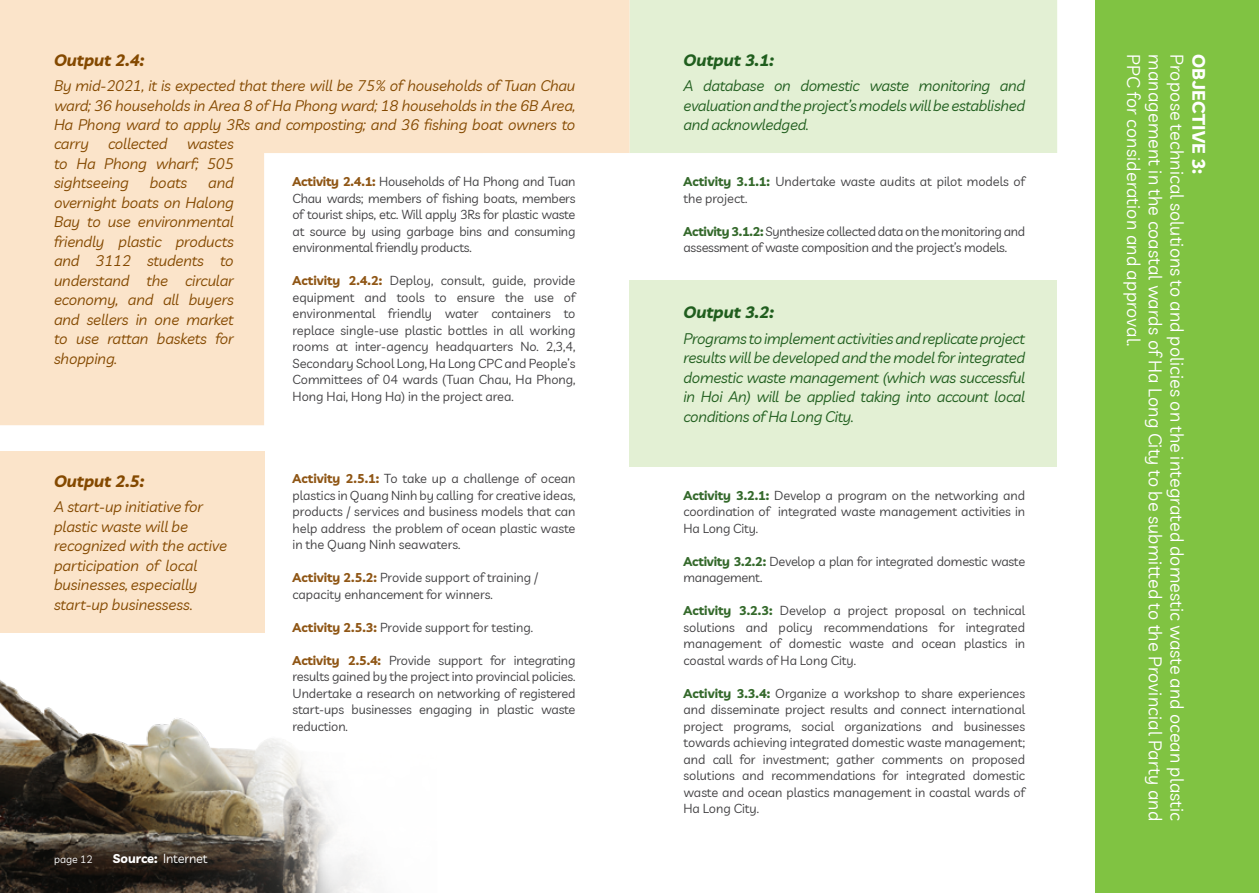
<style>
.page{position:relative;width:1259px;height:893px;background:#fff}
.page>*{position:absolute;margin:0;border:0;box-sizing:border-box;transform-origin:0 0}
.t1{font:18px "Livvic";letter-spacing:.01em;color:#fff}
.t2{font:700 18px "Livvic";letter-spacing:.02em;color:#fff}
.t3{font:italic 700 16.5px "Livvic";color:#844900}
.t4{font:italic 700 16.5px "Livvic";color:#205e1e}
.t5{font:italic 15px/19.5px "Livvic";letter-spacing:-.01em;color:#844900;text-align:justify}
.t6{font:italic 15px/19.5px "Livvic";letter-spacing:-.02em;color:#205e1e;text-align:justify}
.t7{font:12.75px/16.5px "Livvic";letter-spacing:-.01em;color:#414042;text-align:justify}
.t8{font:12.75px "Livvic";letter-spacing:-.01em;color:#fff}
.t9{font:10.5px "Livvic";color:#fff}
.s1{font-weight:700}
.s2{font-weight:700;color:#8f5615}
.s3{font-weight:700;color:#34692b}
</style>
<div class="page">
<div style="left:629px;top:280px;width:428px;height:186px;background:#e3f0d4"></div>
<div style="left:629px;top:0;width:428px;height:153px;background:#e3f0d4"></div>
<img style="left:0;top:626px;width:363px;height:267px">
<div style="left:0;top:452px;width:264px;height:181px;background:#fbe4ca"></div>
<svg style="left:0;top:0;width:629px;height:425px;fill:#fbe4ca"></svg>
<div style="left:1095px;top:0;width:164px;height:893px;background:#80c342"></div>
<p class="t3" style="left:54px;top:47px;width:92px">Output 2.4:</p>
<p class="t5" style="left:54px;top:75px;width:523px">By mid-2021, it is expected that there will be 75% of households of Tuan Chau ward; 36 households in Area 8 of Ha Phong ward; 18 households in the 6B Area, Ha Phong ward to apply 3Rs and composting; and 36 fishing boat owners to</p>
<p class="t5" style="left:54px;top:133px;width:36px">carry</p>
<p class="t5" style="left:108px;top:133px;width:61px">collected</p>
<p class="t5" style="left:54px;top:133px;width:181px;text-indent:133px">wastes to Ha Phong wharf; 505 sightseeing</p>
<p class="t5" style="left:150px;top:172px;width:39px">boats</p>
<p class="t5" style="left:54px;top:172px;width:181px;text-indent:154px">and overnight boats on Halong Bay to use environmental friendly plastic products and 3112 students to understand the circular economy, and all buyers and sellers in one market to use rattan baskets for shopping.</p>
<p class="t3" style="left:54px;top:468px;width:92px">Output 2.5:</p>
<p class="t5" style="left:54px;top:496px;width:174px;text-align:left">A start-up initiative for plastic waste will be recognized with the active</p>
<p class="t5" style="left:54px;top:555px;width:145px">participation of local businesses, especially start-up businessess.</p>
<p class="t9" style="left:54px;top:851px;width:40px">page 12</p>
<p class="t8" style="left:113px;top:848px;width:96px"><span class="s1">Source:</span> Internet</p>
<p class="t7" style="left:292px;top:172px;width:284px"><span class="s2">Activity 2.4.1:</span> Households of Ha Phong and Tuan Chau wards; members of fishing boats, members of tourist ships, etc. Will apply 3Rs for plastic waste at source by using garbage bins and consuming environmental friendly products.</p>
<p class="t7" style="left:292px;top:271px;width:284px"><span class="s2">Activity 2.4.2:</span> Deploy, consult, guide, provide equipment and tools to ensure the use of environmental friendly water containers to replace single-use plastic bottles in all working rooms at inter-agency headquarters No. 2,3,4, Secondary School Long, Ha Long CPC and People’s Committees of 04 wards (Tuan Chau, Ha Phong, Hong Hai, Hong Ha) in the project area.</p>
<p class="t7" style="left:292px;top:469px;width:284px"><span class="s2">Activity 2.5.1:</span> To take up a challenge of ocean plastics in Quang Ninh by calling for creative ideas, products / services and business models that can help address the problem of ocean plastic waste in the Quang Ninh seawaters.</p>
<p class="t7" style="left:292px;top:568px;width:247px"><span class="s2">Activity 2.5.2:</span> Provide support of training / capacity enhancement for winners.</p>
<p class="t7" style="left:292px;top:618px;width:242px"><span class="s2">Activity 2.5.3:</span> Provide support for testing.</p>
<p class="t7" style="left:292px;top:651px;width:284px"><span class="s2">Activity 2.5.4:</span> Provide support for integrating results gained by the project into provincial policies.<br>Undertake a research on networking of registered start-ups businesses engaging in plastic waste reduction.</p>
<p class="t4" style="left:683px;top:47px;width:92px">Output 3.1:</p>
<p class="t6" style="left:683px;top:75px;width:343px">A database on domestic waste monitoring and evaluation and the project’s models will be established and acknowledged.</p>
<p class="t7" style="left:683px;top:172px;width:343px"><span class="s3">Activity 3.1.1:</span> Undertake waste audits at pilot models of the project.</p>
<p class="t7" style="left:683px;top:222px;width:343px"><span class="s3">Activity 3.1.2:</span> Synthesize collected data on the monitoring and assessment of waste composition and the project’s models.</p>
<p class="t4" style="left:683px;top:299px;width:92px">Output 3.2:</p>
<p class="t6" style="left:683px;top:328px;width:343px">Programs to implement activities and replicate project results will be developed and the model for integrated domestic waste management (which was successful in Hoi An) will be applied taking into account local conditions of Ha Long City.</p>
<p class="t7" style="left:683px;top:486px;width:343px"><span class="s3">Activity 3.2.1:</span> Develop a program on the networking and coordination of integrated waste management activities in Ha Long City.</p>
<p class="t7" style="left:683px;top:552px;width:343px"><span class="s3">Activity 3.2.2:</span> Develop a plan for integrated domestic waste management.</p>
<p class="t7" style="left:683px;top:601px;width:343px"><span class="s3">Activity 3.2.3:</span> Develop a project proposal on technical solutions and policy recommendations for integrated management of domestic waste and ocean plastics in coastal wards of Ha Long City.</p>
<p class="t7" style="left:683px;top:684px;width:343px"><span class="s3">Activity 3.3.4:</span> Organize a workshop to share experiences and disseminate project results and connect international project programs, social organizations and businesses towards achieving integrated domestic waste management; and call for investment; gather comments on proposed solutions and recommendations for integrated domestic waste and ocean plastics management in coastal wards of Ha Long City.</p>
<h1 class="t1" style="left:1147px;top:54px;width:294px;rotate:90deg">PPC for consideration and approval.</h1>
<h1 class="t1" style="left:1168px;top:54px;width:768px;rotate:90deg">management in the coastal wards of Ha Long City to be submitted to the Provincial Party and</h1>
<h1 class="t1" style="left:1190px;top:54px;width:768px;rotate:90deg">Propose technical solutions to and policies on the integrated domestic waste and ocean plastic</h1>
<h1 class="t2" style="left:1212px;top:54px;width:121px;rotate:90deg">OBJECTIVE 3:</h1>
</div>
